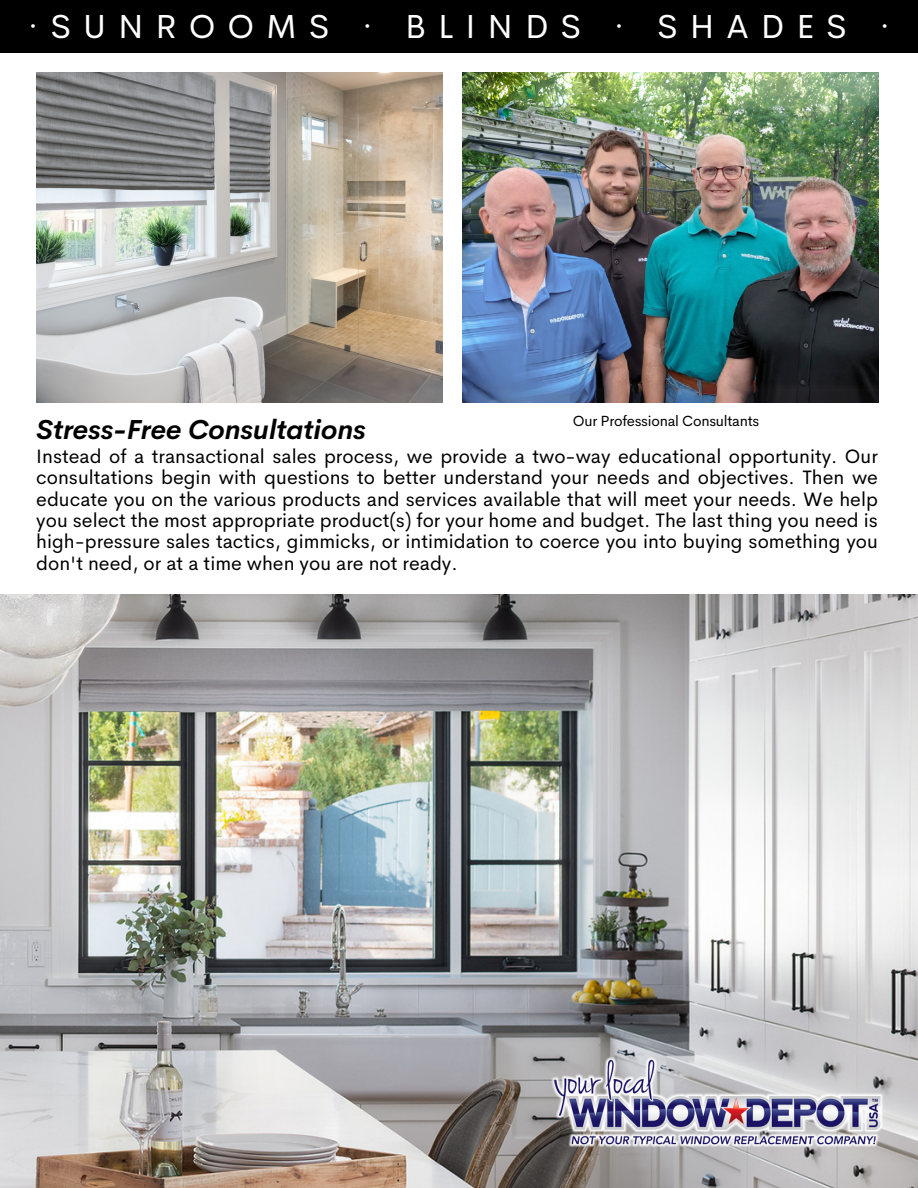
<style>
.page{position:relative;width:918px;height:1188px;background:#fff}
.page>*{position:absolute;margin:0;border:0;box-sizing:border-box;transform-origin:0 0}
.t1{font:33.45px "Cerebri Sans";letter-spacing:.355em;color:#fff}
.t2{font:italic 700 27px "Cerebri Sans";color:#000}
.t3{font:19.5px/21.3px "Cerebri Sans";color:#000;text-align:justify}
.t4{font:14.85px "Cerebri Sans";letter-spacing:-.015em;color:#000}
</style>
<div class="page">
<div style="left:0;top:0;width:918px;height:53px;background:#000"></div>
<img style="left:36px;top:72px;width:406px;height:331px">
<img style="left:0;top:594px;width:918px;height:594px">
<img style="left:545px;top:1048px;width:347px;height:115px">
<img style="left:462px;top:72px;width:416px;height:331px">
<h3 class="t1" style="left:28px;top:5px;width:864px">·SUNROOMS · BLINDS · SHADES ·</h3>
<p class="t4" style="left:573px;top:411px;width:188px">Our Professional Consultants</p>
<p class="t2" style="left:36px;top:412px;width:331px">Stress-Free Consultations</p>
<h2 class="t3" style="left:36px;top:445px;width:843px">Instead of a transactional sales process, we provide a two-way educational opportunity. Our consultations begin with questions to better understand your needs and objectives. Then we educate you on the various products and services available that will meet your needs. We help you select the most appropriate product(s) for your home and budget. The last thing you need is high-pressure sales tactics, gimmicks, or intimidation to coerce you into buying something you don't need, or at a time when you are not ready.</h2>
</div>
